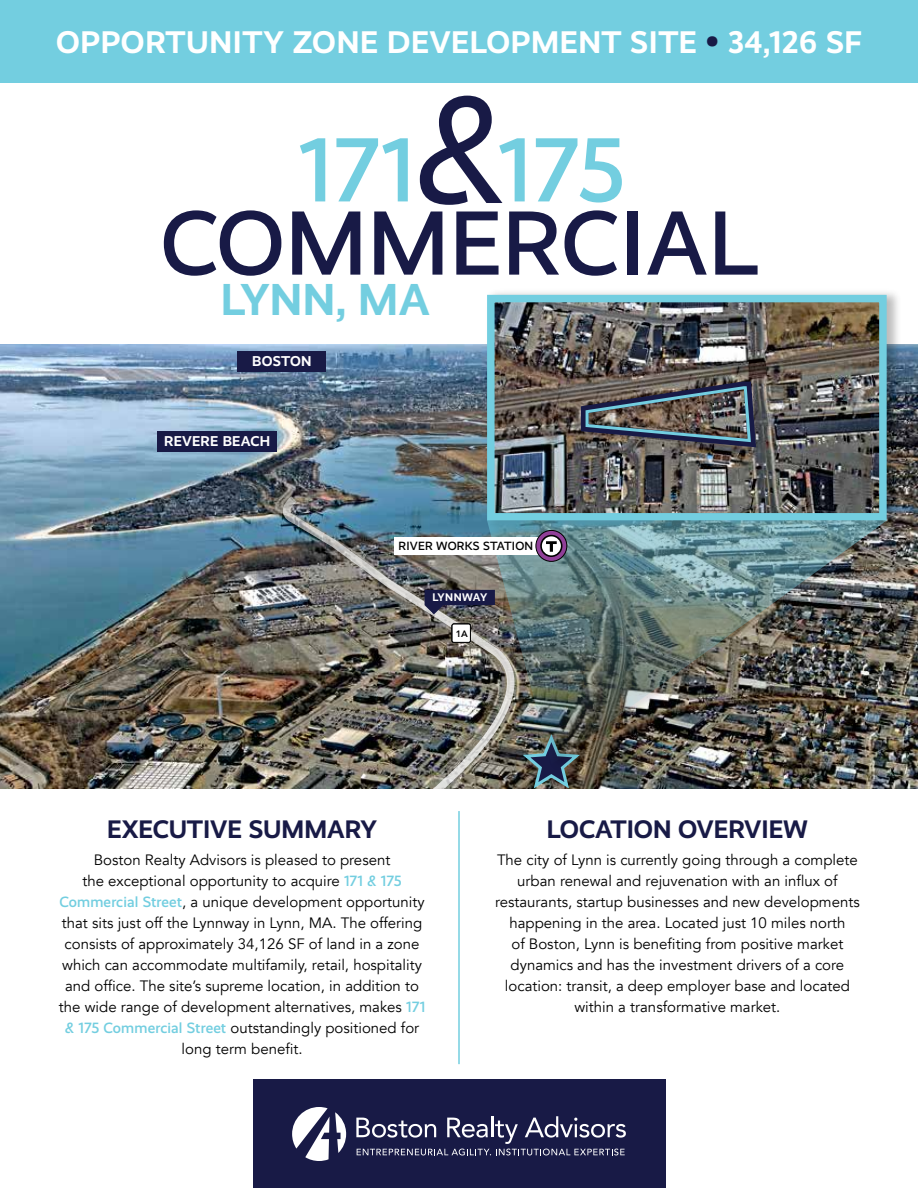
<style>
.page{position:relative;width:918px;height:1188px;background:#fff}
.page>*{position:absolute;margin:0;border:0;box-sizing:border-box;transform-origin:0 0}
.t1{font:500 91.5px/73.2px "Realist";letter-spacing:.01em;color:#181a46;text-align:center}
.t2{font:700 45px "Realist";letter-spacing:.005em;color:#73cee0}
.t3{font:700 31.5px "Realist";letter-spacing:.02em;color:#fff}
.t4{font:700 25.5px "Realist";letter-spacing:-.005em;color:#181a46}
.t5{font:15px/21px "Avenir";color:#000;text-align:center}
.t6{font:700 14.4px "Realist";letter-spacing:.02em;color:#fff}
.t7{font:500 12px "Realist";letter-spacing:.02em;color:#000}
.t8{font:700 11.1px "Realist";letter-spacing:.015em;color:#fff}
.t9{font:800 9.3px "Avenir";color:#000}
.s1{color:#181a46}
.s2{color:#73cee0}
.s3{color:#fff}
.s4{font-weight:400;font-size:153px;color:#fff}
.s5{font-family:"Realist";font-weight:500;color:#73cee0}
</style>
<div class="page">
<div style="left:0;top:0;width:918px;height:83px;background:#73cee0"></div>
<img style="left:0;top:345px;width:918px;height:443px">
<div style="left:253px;top:1079px;width:412px;height:109px;background:#181a46"></div>
<svg style="left:356px;top:1116px;width:270px;height:39px"></svg>
<svg style="left:292px;top:1107px;width:54px;height:54px"></svg>
<hr style="left:458px;top:811px;width:2px;height:253px;background:#73cee0">
<img style="left:281px;top:495px;width:235px;height:294px">
<div style="left:158px;top:431px;width:119px;height:21px;background:#181a46"></div>
<svg style="left:519px;top:773px;width:65px;height:16px"></svg>
<div style="left:485px;top:288px;width:416px;height:485px;background:#000;opacity:.27"></div>
<img style="left:496px;top:304px;width:382px;height:208px">
<div style="left:487px;top:295px;width:400px;height:226px;border:8px solid #73cee0"></div>
<img style="left:487px;top:521px;width:400px;height:244px">
<div style="left:452px;top:624px;width:18px;height:18px;background:#fff;border-radius:2px"></div>
<div style="left:452px;top:624px;width:19px;height:19px;border:1px solid #000;border-radius:2px"></div>
<div style="left:394px;top:537px;width:157px;height:18px;background:#fff"></div>
<svg style="left:536px;top:530px;width:31px;height:31px"></svg>
<div style="left:536px;top:530px;width:31px;height:32px;border:1px solid #000;border-radius:50%"></div>
<svg style="left:540px;top:535px;width:22px;height:22px"></svg>
<svg style="left:425px;top:590px;width:70px;height:24px;background:#303251"></svg>
<img style="left:576px;top:377px;width:184px;height:75px">
<div style="left:238px;top:351px;width:88px;height:21px;background:#181a46"></div>
<h3 class="t3" style="left:56px;top:24px;width:807px">OPPORTUNITY ZONE DEVELOPMENT SITE <span class="s1">•</span> 34,126 SF</h3>
<h1 class="t1" style="left:160px;top:134px;width:600px"><span class="s2">17</span><span class="s3">1</span><span class="s4">&amp;</span><span class="s3">1</span><span class="s2">75<br></span>COMMERCIAL</h1>
<h2 class="t2" style="left:221px;top:274px;width:210px">LYNN, MA</h2>
<p class="t6" style="left:252px;top:353px;width:61px">BOSTON</p>
<p class="t6" style="left:164px;top:432px;width:108px">REVERE BEACH</p>
<p class="t7" style="left:398px;top:539px;width:136px">RIVER WORKS STATION</p>
<p class="t8" style="left:432px;top:591px;width:56px">LYNNWAY</p>
<p class="t9" style="left:455px;top:626px;width:14px">2 A31</p>
<h3 class="t4" style="left:107px;top:814px;width:271px">EXECUTIVE SUMMARY</h3>
<p class="t5" style="left:59px;top:850px;width:368px">Boston Realty Advisors is pleased to present<br>the exceptional opportunity to acquire <span class="s5">171 &amp; 175<br>Commercial Street</span>, a unique development opportunity that sits just off the Lynnway in Lynn, MA. The offering consists of approximately 34,126 SF of land in a zone which can accommodate multifamily, retail, hospitality and office. The site’s supreme location, in addition to the wide range of development alternatives, makes <span class="s5">171 &amp; 175 Commercial Street</span> outstandingly positioned for long term benefit.</p>
<h3 class="t4" style="left:547px;top:814px;width:263px">LOCATION OVERVIEW</h3>
<p class="t5" style="left:495px;top:850px;width:366px">The city of Lynn is currently going through a complete urban renewal and rejuvenation with an influx of restaurants, startup businesses and new developments happening in the area. Located just 10 miles north<br>of Boston, Lynn is benefiting from positive market dynamics and has the investment drivers of a core location: transit, a deep employer base and located within a transformative market.</p>
</div>
